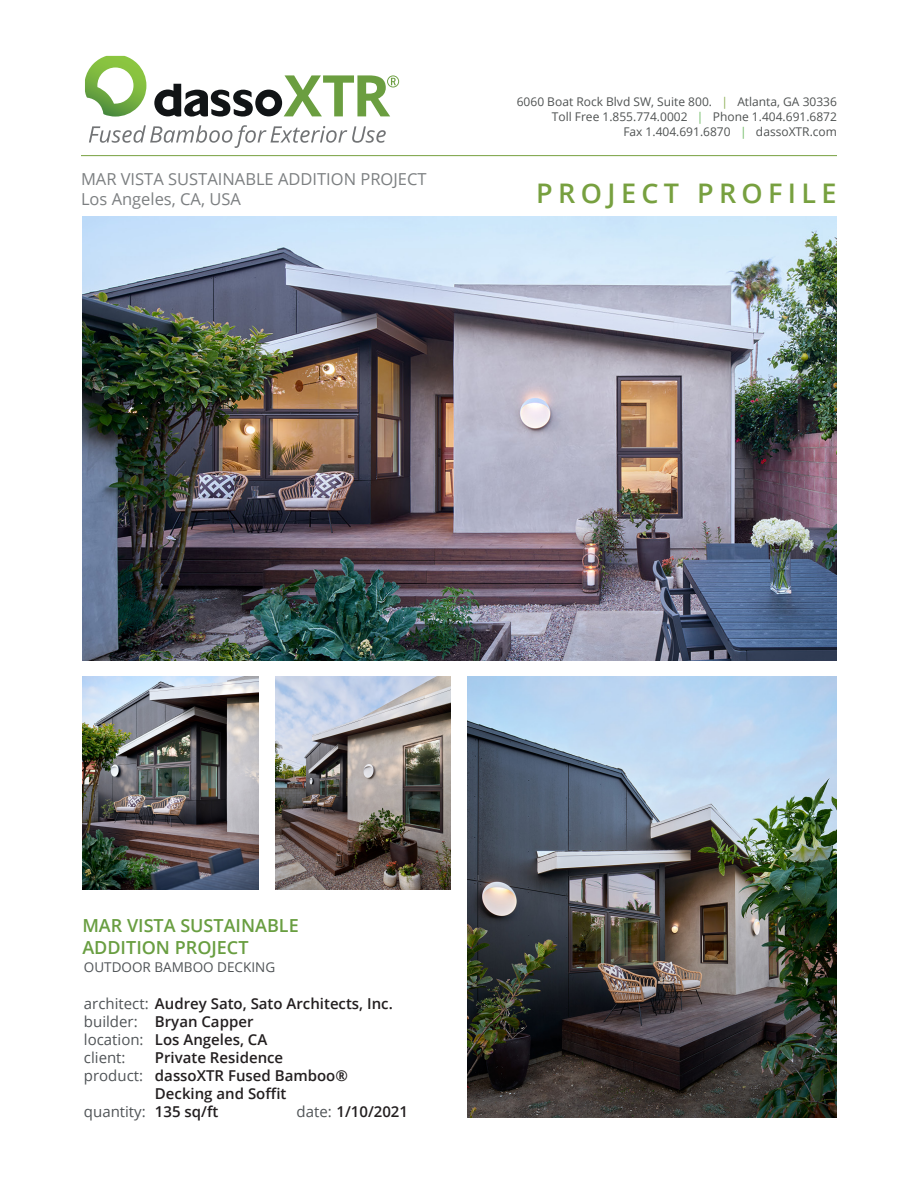
<style>
.page{position:relative;width:918px;height:1188px;background:#fff}
.page>*{position:absolute;margin:0;border:0;box-sizing:border-box;transform-origin:0 0}
.t1{font:600 27px "Open Sans";letter-spacing:.2em;color:#77a03f}
.t2{font:600 18px/21.6px "Open Sans";color:#699e41}
.t3{font:16.5px/19.8px "Open Sans";color:#7c7f81}
.t4{font:600 15px/18px "Open Sans";color:#231f20}
.t5{font:15px/18px "Open Sans";color:#505457}
.t6{font:13.5px "Open Sans";color:#505457}
.t7{font:12px/15px "Open Sans";color:#4f5252;text-align:right}
.s1{color:#8daf55}
.s2{color:#6fba65}
.s3{font-weight:400;color:#505457}
</style>
<div class="page">
<img style="left:468px;top:677px;width:369px;height:441px">
<img style="left:83px;top:217px;width:754px;height:443px">
<img style="left:275px;top:677px;width:175px;height:213px">
<img style="left:83px;top:677px;width:175px;height:213px">
<hr style="left:81px;top:155px;width:756px;height:1px;background:#77a03f">
<svg style="left:85px;top:56px;width:61px;height:61px"></svg>
<svg style="left:89px;top:125px;width:297px;height:23px"></svg>
<svg style="left:154px;top:75px;width:245px;height:42px"></svg>
<p class="t3" style="left:81px;top:169px;width:347px">MAR VISTA SUSTAINABLE ADDITION PROJECT<br>Los Angeles, CA, USA</p>
<p class="t7" style="left:517px;top:93px;width:322px">6060 Boat Rock Blvd SW, Suite 800. <span class="s1">|</span> Atlanta, GA 30336<br>Toll Free 1.855.774.0002 <span class="s2">|</span> Phone 1.404.691.6872<br>Fax 1.404.691.6870 <span class="s2">|</span> dassoXTR.com</p>
<h1 class="t1" style="left:536px;top:174px;width:302px">PROJECT PROFILE</h1>
<p class="t2" style="left:82px;top:914px;width:218px">MAR VISTA SUSTAINABLE<br>ADDITION PROJECT</p>
<p class="t6" style="left:84px;top:958px;width:193px">OUTDOOR BAMBOO DECKING</p>
<p class="t4" style="left:155px;top:994px;width:239px;text-indent:-71px"><span class="s3">architect:</span> Audrey Sato, Sato Architects, Inc.<br>Bryan Capper<br>Los Angeles, CA<br>Private Residence<br>dassoXTR Fused Bamboo®<br>Decking and Soffit<br>135 sq/ft</p>
<p class="t5" style="left:84px;top:1012px;width:61px">builder: location: client: product:</p>
<p class="t5" style="left:84px;top:1102px;width:63px">quantity:</p>
<p class="t4" style="left:297px;top:1102px;width:113px"><span class="s3">date:</span> 1/10/2021</p>
</div>
